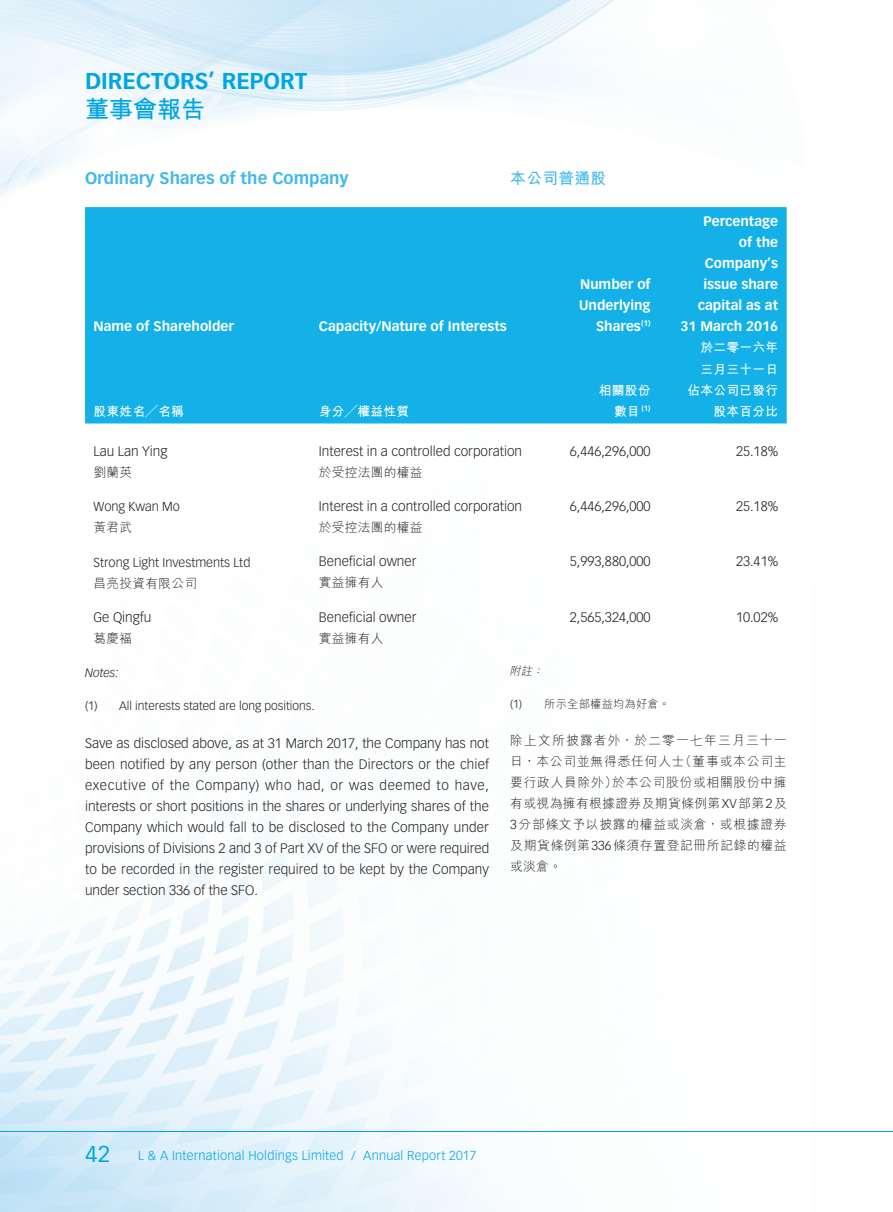
<style>
.page{position:relative;width:893px;height:1212px;background:#fff}
.page>*{position:absolute;margin:0;border:0;box-sizing:border-box;transform-origin:0 0}
.t1{font:700 24px "M Hei HK";color:#00a5e3}
.t2{font:700 22.5px "Vectora LT Std";color:#00a5e3}
._02_H2_E{font:700 16.5px "Vectora LT Std";color:#41b9ea}
._002_H2_C{font:700 15.75px "M Hei HK";letter-spacing:.02em;color:#41b9ea}
._00_txt_E{font:300 13.5px/21px "Vectora LT Std";letter-spacing:.005em;color:#231f20;text-align:justify}
._50_Table_txt{font:300 13.5px "Vectora LT Std";color:#231f20}
._50_Table_txt-2{font:700 13.5px "Vectora LT Std";color:#fff}
._000_txt_C{font:300 13.5px "Vectora LT Std";color:#231f20}
._000_txt_C-2{font:300 12.75px/21px "M Hei HK";letter-spacing:.03em;color:#231f20;text-align:justify}
.t3{font:300 12.75px "Vectora LT Std";letter-spacing:.02em;color:#00a5e3}
._50_Table_txt-3{font:700 12.75px "M Hei HK";letter-spacing:.02em;color:#fff}
._000_txt_C-3{font:300 12.75px "Vectora LT Std";color:#231f20}
._06_Notes_E{font:300 12px "Vectora LT Std";color:#231f20}
._06_Notes_E-2{font:italic 300 12px "Vectora LT Std";color:#231f20}
._006_Notes_C{font:300 11.25px "M Hei HK";letter-spacing:.02em;color:#231f20}
._006_Notes_C-2{font:italic 300 11.25px "M Hei HK";color:#231f20}
._50_Table_txt-4{font:700 7.5px "Vectora LT Std";color:#fff}
.s1{font-family:"M Hei HK";font-size:12.75px}
.s2{font-family:"Vectora LT Std"}
.s3{font-weight:400;font-size:22.5px}
</style>
<div class="page">
<img style="left:0;top:0;width:787px;height:1212px">
<hr style="left:0;top:1131px;width:893px;height:1px;background:#00a5e3">
<div style="left:85px;top:207px;width:702px;height:216px;background:#13b1e8"></div>
<h2 class="t2" style="left:85px;top:67px;width:224px">DIRECTORS’ REPORT</h2>
<h1 class="t1" style="left:85px;top:92px;width:122px">董事會報告</h1>
<p class="_02_H2_E" style="left:85px;top:168px;width:265px">Ordinary Shares of the Company</p>
<p class="_002_H2_C" style="left:510px;top:167px;width:98px">本公司普通股</p>
<p class="_50_Table_txt-2" style="left:94px;top:318px;width:142px">Name of Shareholder</p>
<p class="_50_Table_txt-2" style="left:319px;top:318px;width:189px">Capacity/Nature of Interests</p>
<p class="_50_Table_txt-3" style="left:94px;top:401px;width:92px">股東姓名╱名稱</p>
<p class="_50_Table_txt-3" style="left:319px;top:401px;width:92px">身分╱權益性質</p>
<p class="_50_Table_txt-2" style="left:580px;top:276px;width:72px">Number of</p>
<p class="_50_Table_txt-2" style="left:579px;top:297px;width:73px">Underlying</p>
<p class="_50_Table_txt-2" style="left:596px;top:318px;width:56px">Shares<sup>(1)</sup></p>
<p class="_50_Table_txt-3" style="left:599px;top:380px;width:53px">相關股份</p>
<p class="_50_Table_txt-4" style="left:614px;top:404px;width:38px"><span class="s1">數目</span> (1)</p>
<p class="_50_Table_txt-2" style="left:703px;top:213px;width:76px">Percentage</p>
<p class="_50_Table_txt-2" style="left:739px;top:234px;width:41px">of the</p>
<p class="_50_Table_txt-2" style="left:705px;top:255px;width:75px">Company’s</p>
<p class="_50_Table_txt-2" style="left:703px;top:276px;width:76px">issue share</p>
<p class="_50_Table_txt-2" style="left:698px;top:297px;width:82px">capital as at</p>
<p class="_50_Table_txt-2" style="left:680px;top:318px;width:99px">31 March 2016</p>
<p class="_50_Table_txt-3" style="left:700px;top:338px;width:79px">於二零一六年</p>
<p class="_50_Table_txt-3" style="left:700px;top:359px;width:79px">三月三十一日</p>
<p class="_50_Table_txt-3" style="left:687px;top:380px;width:92px">佔本公司已發行</p>
<p class="_50_Table_txt-3" style="left:713px;top:401px;width:66px">股本百分比</p>
<p class="_000_txt_C" style="left:94px;top:443px;width:75px">Lau Lan Ying</p>
<p class="_000_txt_C-2" style="left:94px;top:461px;width:40px">劉蘭英</p>
<p class="_50_Table_txt" style="left:319px;top:443px;width:205px">Interest in a controlled corporation</p>
<p class="_000_txt_C-2" style="left:319px;top:461px;width:105px">於受控法團的權益</p>
<p class="_50_Table_txt" style="left:570px;top:443px;width:82px">6,446,296,000</p>
<p class="_50_Table_txt" style="left:736px;top:443px;width:44px">25.18%</p>
<p class="_000_txt_C-3" style="left:94px;top:499px;width:88px">Wong Kwan Mo</p>
<p class="_000_txt_C-2" style="left:94px;top:517px;width:40px">黃君武</p>
<p class="_50_Table_txt" style="left:319px;top:498px;width:205px">Interest in a controlled corporation</p>
<p class="_000_txt_C-2" style="left:319px;top:516px;width:105px">於受控法團的權益</p>
<p class="_50_Table_txt" style="left:570px;top:498px;width:82px">6,446,296,000</p>
<p class="_50_Table_txt" style="left:736px;top:498px;width:44px">25.18%</p>
<p class="_000_txt_C-3" style="left:94px;top:555px;width:158px">Strong Light Investments Ltd</p>
<p class="_000_txt_C-2" style="left:94px;top:572px;width:105px">昌亮投資有限公司</p>
<p class="_50_Table_txt" style="left:319px;top:553px;width:99px">Beneficial owner</p>
<p class="_000_txt_C-2" style="left:319px;top:572px;width:66px">實益擁有人</p>
<p class="_50_Table_txt" style="left:570px;top:553px;width:82px">5,993,880,000</p>
<p class="_50_Table_txt" style="left:736px;top:553px;width:44px">23.41%</p>
<p class="_50_Table_txt" style="left:94px;top:609px;width:59px">Ge Qingfu</p>
<p class="_000_txt_C-2" style="left:94px;top:627px;width:40px">葛慶褔</p>
<p class="_50_Table_txt" style="left:319px;top:609px;width:99px">Beneficial owner</p>
<p class="_000_txt_C-2" style="left:319px;top:627px;width:66px">實益擁有人</p>
<p class="_50_Table_txt" style="left:570px;top:609px;width:82px">2,565,324,000</p>
<p class="_50_Table_txt" style="left:736px;top:609px;width:44px">10.02%</p>
<p class="_06_Notes_E-2" style="left:85px;top:666px;width:35px">Notes:</p>
<p class="_06_Notes_E" style="left:85px;top:699px;width:231px">(1) All interests stated are long positions.</p>
<p class="_00_txt_E" style="left:85px;top:732px;width:406px">Save as disclosed above, as at 31 March 2017, the Company has not been notified by any person (other than the Directors or the chief executive of the Company) who had, or was deemed to have, interests or short positions in the shares or underlying shares of the Company which would fall to be disclosed to the Company under provisions of Divisions 2 and 3 of Part XV of the SFO or were required to be recorded in the register required to be kept by the Company under section 336 of the SFO.</p>
<p class="_006_Notes_C-2" style="left:509px;top:665px;width:38px">附註：</p>
<p class="_006_Notes_C" style="left:510px;top:698px;width:161px"><span class="s2">(1)</span> 所示全部權益均為好倉。</p>
<p class="_000_txt_C-2" style="left:510px;top:730px;width:278px">除上文所披露者外，於二零一七年三月三十一日，本公司並無得悉任何人士（董事或本公司主要行政人員除外）於本公司股份或相關股份中擁有或視為擁有根據證券及期貨條例第<span class="s2">XV</span>部第<span class="s2">2</span>及<span class="s2">3</span>分部條文予以披露的權益或淡倉，或根據證券及期貨條例第<span class="s2">336</span>條須存置登記冊所記錄的權益或淡倉。</p>
<p class="t3" style="left:85px;top:1148px;width:393px"><span class="s3">42</span> L &amp; A International Holdings Limited / Annual Report 2017</p>
</div>
